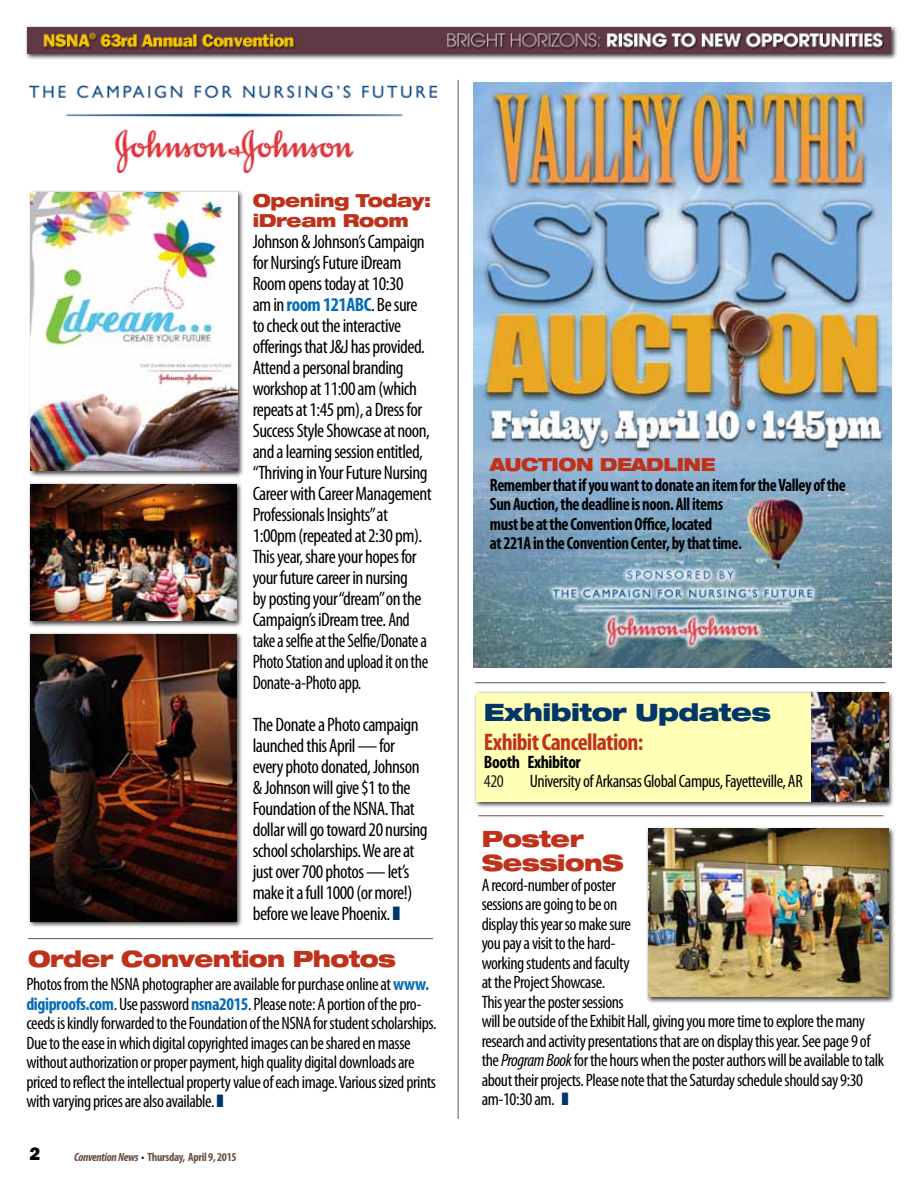
<style>
.page{position:relative;width:918px;height:1188px;background:#fff}
.page>*{position:absolute;margin:0;border:0;box-sizing:border-box;transform-origin:0 0}
.t1{font:700 condensed 24px "Myriad Pro";letter-spacing:-.025em;color:#bf311a}
.t2{font:900 expanded 24px "Helvetica Neue";letter-spacing:-.025em;color:#003768}
.t3{font:900 expanded 22.5px/24px "Helvetica Neue";letter-spacing:-.03em;color:#bf311a}
.t4{font:condensed 19.5px/21px "Myriad Pro";letter-spacing:-.025em;color:#000}
.t5{font:condensed 18px/19.5px "Myriad Pro";letter-spacing:-.025em;color:#000}
.t6{font:700 condensed 18px "Myriad Pro";letter-spacing:-.025em;color:#000;scale:.93 1}
.t7{font:900 expanded 18px "Helvetica Neue";letter-spacing:-.025em;color:#bf311a}
.t8{font:900 expanded 18px "Helvetica Neue";letter-spacing:-.025em;color:#bf311a;scale:.96 1}
.t9{font:700 condensed 18px "Myriad Pro";letter-spacing:-.025em;color:#000}
.t10{font:condensed 18px "Myriad Pro";color:#222}
.t11{font:900 18px "Franklin Gothic Black S Si";color:#000}
.t12{font:700 condensed 12px "Myriad Pro";letter-spacing:-.025em;color:#684f40}
.s1{font-weight:700;color:#056cb6}
.s2{font-style:italic}
.s3{color:#003768}
</style>
<div class="page">
<div style="left:25px;top:25px;width:873px;height:36px;background:#000;opacity:.75"></div>
<img style="left:27px;top:27px;width:864px;height:27px">
<hr style="left:458px;top:80px;width:1px;height:1039px;background:#684f40">
<img style="left:30px;top:85px;width:407px;height:88px">
<div style="left:29px;top:190px;width:215px;height:287px;background:#000;opacity:.75"></div>
<img style="left:31px;top:192px;width:207px;height:279px">
<hr style="left:28px;top:938px;width:405px;height:1px;background:#684f40">
<hr style="left:475px;top:682px;width:411px;height:1px;background:#684f40">
<hr style="left:478px;top:815px;width:405px;height:1px;background:#684f40">
<img style="left:473px;top:82px;width:419px;height:585px">
<div style="left:645px;top:826px;width:250px;height:178px;background:#000;opacity:.75"></div>
<img style="left:648px;top:829px;width:241px;height:168px">
<div style="left:473px;top:691px;width:421px;height:117px;background:#000;opacity:.75"></div>
<div style="left:476px;top:693px;width:411px;height:109px;background:#ffffb5"></div>
<img style="left:812px;top:693px;width:76px;height:109px">
<div style="left:28px;top:482px;width:215px;height:146px;background:#000;opacity:.75"></div>
<img style="left:30px;top:484px;width:206px;height:137px">
<div style="left:28px;top:632px;width:215px;height:296px;background:#000;opacity:.75"></div>
<img style="left:30px;top:634px;width:206px;height:288px">
<p class="t7" style="left:253px;top:189px;width:180px">Opening Today:</p>
<p class="t7" style="left:253px;top:208px;width:158px">iDream Room</p>
<p class="t4" style="left:253px;top:230px;width:181px">Johnson &amp; Johnson’s Campaign for Nursing’s Future iDream<br>Room opens today at 10:30<br>am in <span class="s1">room 121ABC</span>. Be sure to check out the interactive offerings that J&amp;J has provided.<br>Attend a personal branding workshop at 11:00 am (which repeats at 1:45 pm), a Dress for<br>Success Style Showcase at noon, and a learning session entitled, “Thriving in Your Future Nursing<br>Career with Career Management<br>Professionals Insights” at<br>1:00pm (repeated at 2:30 pm).<br>This year, share your hopes for your future career in nursing<br>by posting your “dream” on the<br>Campaign’s iDream tree. And take a selfie at the Selfie/Donate a<br>Photo Station and upload it on the<br>Donate-a-Photo app.</p>
<p class="t4" style="left:253px;top:713px;width:177px">The Donate a Photo campaign launched this April — for every photo donated, Johnson &amp; Johnson will give $1 to the<br>Foundation of the NSNA. That dollar will go toward 20 nursing school scholarships. We are at just over 700 photos — let’s make it a full 1000 (or more!) before we leave Phoenix.</p>
<p class="t3" style="left:28px;top:946px;width:369px">Order Convention Photos</p>
<p class="t5" style="left:26px;top:974px;width:412px">Photos from the NSNA photographer are available for purchase online at <span class="s1">www. digiproofs.com</span>. Use password <span class="s1">nsna2015</span>. Please note: A portion of the pro&shy;ceeds is kindly forwarded to the Foundation of the NSNA for student scholarships.<br>Due to the ease in which digital copyrighted images can be shared en masse without authorization or proper payment, high quality digital downloads are priced to reflect the intellectual property value of each image. Various sized prints with varying prices are also available.</p>
<p class="t11" style="left:30px;top:1144px;width:12px">2</p>
<p class="t12" style="left:74px;top:1149px;width:164px"><span class="s2">Convention News</span> <span class="s3">•</span> Thursday, April 9, 2015</p>
<p class="t8" style="left:490px;top:453px;width:236px">AUCTION DEADLINE</p>
<p class="t6" style="left:490px;top:474px;width:384px">Remember that if you want to donate an item for the Valley of the</p>
<p class="t6" style="left:490px;top:493px;width:252px">Sun Auction, the deadline is noon. All items</p>
<p class="t6" style="left:490px;top:513px;width:241px">must be at the Convention Office, located</p>
<p class="t6" style="left:490px;top:532px;width:272px">at 221A in the Convention Center, by that time.</p>
<p class="t2" style="left:484px;top:697px;width:289px">Exhibitor Updates</p>
<p class="t1" style="left:484px;top:727px;width:161px">Exhibit Cancellation:</p>
<p class="t9" style="left:484px;top:751px;width:98px">Booth Exhibitor</p>
<p class="t10" style="left:484px;top:770px;width:21px">420</p>
<p class="t5" style="left:530px;top:771px;width:274px">University of Arkansas Global Campus, Fayetteville, AR</p>
<p class="t3" style="left:482px;top:826px;width:144px">Poster<br>SessionS</p>
<p class="t5" style="left:482px;top:875px;width:404px">A record-number of poster<br>sessions are going to be on<br>display this year so make sure<br>you pay a visit to the hard-<br>working students and faculty<br>at the Project Showcase.<br>This year the poster sessions<br>will be outside of the Exhibit Hall, giving you more time to explore the many research and activity presentations that are on display this year. See page 9 of the <span class="s2">Program Book</span> for the hours when the poster authors will be available to talk about their projects. Please note that the Saturday schedule should say 9:30 am-10:30 am.</p>
</div>
